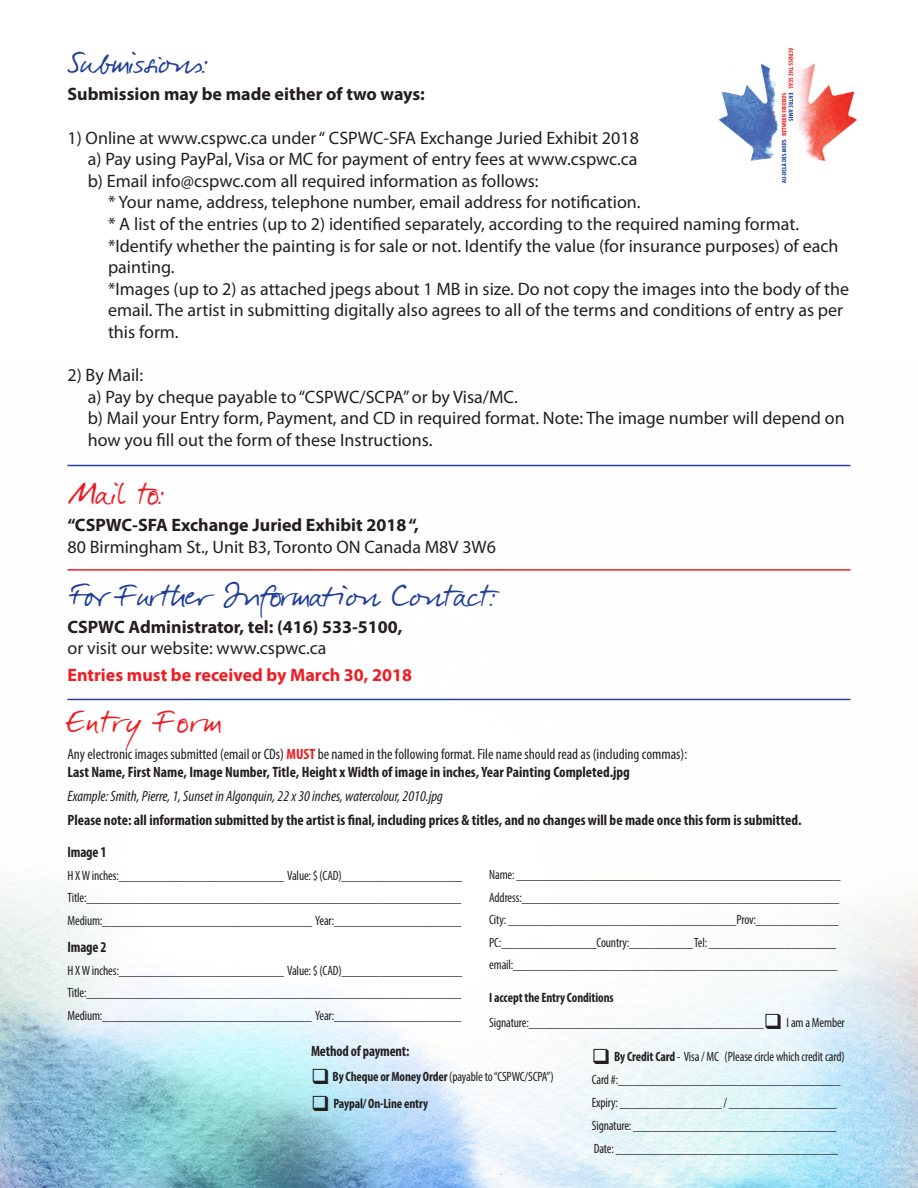
<style>
.page{position:relative;width:918px;height:1188px;background:#fff}
.page>*{position:absolute;margin:0;border:0;box-sizing:border-box;transform-origin:0 0}
.t1{font:39px "Darkwoman";color:#223f99}
.t2{font:39px "Darkwoman";letter-spacing:.06em;color:#ee1d23}
.t3{font:18px/21.6px "Myriad Pro";color:#231f20}
.t4{font:700 18px "Myriad Pro";color:#231f20}
.t5{font:700 18px "Myriad Pro";color:#ee1d23}
.t6{font:700 condensed 15px "Myriad Pro";color:#231f20}
.t7{font:condensed 15px "Myriad Pro";color:#231f20}
.t8{font:italic condensed 15px "Myriad Pro";color:#231f20}
.t9{font:700 condensed 15px "Myriad Pro";color:#231f20;scale:.95 1}
.t10{font:condensed 13.5px "Myriad Pro";letter-spacing:-.01em;color:#231f20;scale:.96 1}
.t11{font:700 condensed 13.5px "Myriad Pro";letter-spacing:-.01em;color:#231f20;scale:.96 1}
.s1{font-weight:700;color:#ee1d23}
.s2{font-weight:700}
</style>
<div class="page">
<img style="left:0;top:464px;width:918px;height:724px">
<hr style="left:68px;top:569px;width:782px;height:2px;background:#ee1d23">
<hr style="left:68px;top:465px;width:782px;height:1px;background:#223f99">
<hr style="left:68px;top:699px;width:782px;height:1px;background:#223f99">
<img style="left:719px;top:47px;width:138px;height:136px">
<p class="t1" style="left:68px;top:37px;width:142px">Submissions:</p>
<p class="t4" style="left:68px;top:83px;width:359px">Submission may be made either of two ways:</p>
<p class="t3" style="left:68px;top:126px;width:573px">1) Online at www.cspwc.ca under “ CSPWC-SFA Exchange Juried Exhibit 2018</p>
<p class="t3" style="left:88px;top:148px;width:551px">a) Pay using PayPal, Visa or MC for payment of entry fees at www.cspwc.ca</p>
<p class="t3" style="left:88px;top:170px;width:452px">b) Email info@cspwc.com all required information as follows:</p>
<p class="t3" style="left:108px;top:191px;width:534px">* Your name, address, telephone number, email address for notification.</p>
<p class="t3" style="left:108px;top:213px;width:693px">* A list of the entries (up to 2) identified separately, according to the required naming format.</p>
<p class="t3" style="left:108px;top:234px;width:732px">*Identify whether the painting is for sale or not. Identify the value (for insurance purposes) of each painting.</p>
<p class="t3" style="left:108px;top:278px;width:743px">*Images (up to 2) as attached jpegs about 1 MB in size. Do not copy the images into the body of the email. The artist in submitting digitally also agrees to all of the terms and conditions of entry as per this form.</p>
<p class="t3" style="left:68px;top:364px;width:77px">2) By Mail:</p>
<p class="t3" style="left:88px;top:386px;width:432px">a) Pay by cheque payable to “CSPWC/SCPA” or by Visa/MC.</p>
<p class="t3" style="left:88px;top:407px;width:758px">b) Mail your Entry form, Payment, and CD in required format. Note: The image number will depend on how you fill out the form of these Instructions.</p>
<p class="t2" style="left:71px;top:468px;width:94px">Mail to:</p>
<p class="t4" style="left:68px;top:514px;width:353px">“CSPWC-SFA Exchange Juried Exhibit 2018 “,</p>
<p class="t3" style="left:68px;top:536px;width:430px">80 Birmingham St., Unit B3, Toronto ON Canada M8V 3W6</p>
<p class="t1" style="left:71px;top:569px;width:426px">For Further Information Contact:</p>
<p class="t4" style="left:68px;top:615px;width:337px">CSPWC Administrator, tel: (416) 533-5100,</p>
<p class="t3" style="left:68px;top:637px;width:261px">or visit our website: www.cspwc.ca</p>
<p class="t5" style="left:68px;top:663px;width:346px">Entries must be received by March 30, 2018</p>
<p class="t2" style="left:68px;top:696px;width:155px">Entry Form</p>
<p class="t7" style="left:68px;top:745px;width:621px">Any electronic images submitted (email or CDs) <span class="s1">MUST</span> be named in the following format. File name should read as (including commas):</p>
<p class="t6" style="left:68px;top:763px;width:564px">Last Name, First Name, Image Number, Title, Height x Width of image in inches, Year Painting Completed.jpg</p>
<p class="t8" style="left:68px;top:787px;width:377px">Example: Smith, Pierre, 1, Sunset in Algonquin, 22 x 30 inches, watercolour, 2010.jpg</p>
<p class="t6" style="left:68px;top:811px;width:736px">Please note: all information submitted by the artist is final, including prices &amp; titles, and no changes will be made once this form is submitted.</p>
<p class="t9" style="left:68px;top:843px;width:43px">Image 1</p>
<p class="t10" style="left:68px;top:867px;width:413px">H X W inches:__________________________ Value: $ (CAD)___________________</p>
<p class="t10" style="left:68px;top:889px;width:412px">Title:___________________________________________________________</p>
<p class="t10" style="left:68px;top:912px;width:412px">Medium:_________________________________ Year:____________________</p>
<p class="t9" style="left:68px;top:938px;width:43px">Image 2</p>
<p class="t10" style="left:68px;top:962px;width:413px">H X W inches:__________________________ Value: $ (CAD)___________________</p>
<p class="t10" style="left:68px;top:985px;width:412px">Title:___________________________________________________________</p>
<p class="t10" style="left:68px;top:1007px;width:412px">Medium:_________________________________ Year:____________________</p>
<p class="t10" style="left:489px;top:867px;width:367px">Name: ___________________________________________________</p>
<p class="t10" style="left:489px;top:889px;width:366px">Address:__________________________________________________</p>
<p class="t10" style="left:489px;top:912px;width:365px">City: ____________________________________Prov:_____________</p>
<p class="t10" style="left:489px;top:934px;width:363px">PC:_______________Country:__________ Tel: ____________________</p>
<p class="t10" style="left:489px;top:957px;width:364px">email:___________________________________________________</p>
<p class="t11" style="left:489px;top:989px;width:131px">I accept the Entry Conditions</p>
<p class="t10" style="left:489px;top:1014px;width:372px">Signature:_____________________________________❑ I am a Member</p>
<p class="t9" style="left:311px;top:1042px;width:105px">Method of payment:</p>
<p class="t10" style="left:311px;top:1068px;width:254px">❑ <span class="s2">By Cheque or Money Order</span> (payable to “CSPWC/SCPA”)</p>
<p class="t11" style="left:311px;top:1096px;width:123px">❑ Paypal/ On-Line entry</p>
<p class="t10" style="left:592px;top:1048px;width:265px">❑ <span class="s2">By Credit Card</span> - Visa / MC (Please circle which credit card)</p>
<p class="t10" style="left:592px;top:1071px;width:261px">Card #:___________________________________</p>
<p class="t10" style="left:592px;top:1094px;width:257px">Expiry: ________________ / _________________</p>
<p class="t10" style="left:592px;top:1117px;width:256px">Signature: ________________________________</p>
<p class="t10" style="left:594px;top:1140px;width:256px">Date: ___________________________________</p>
</div>
